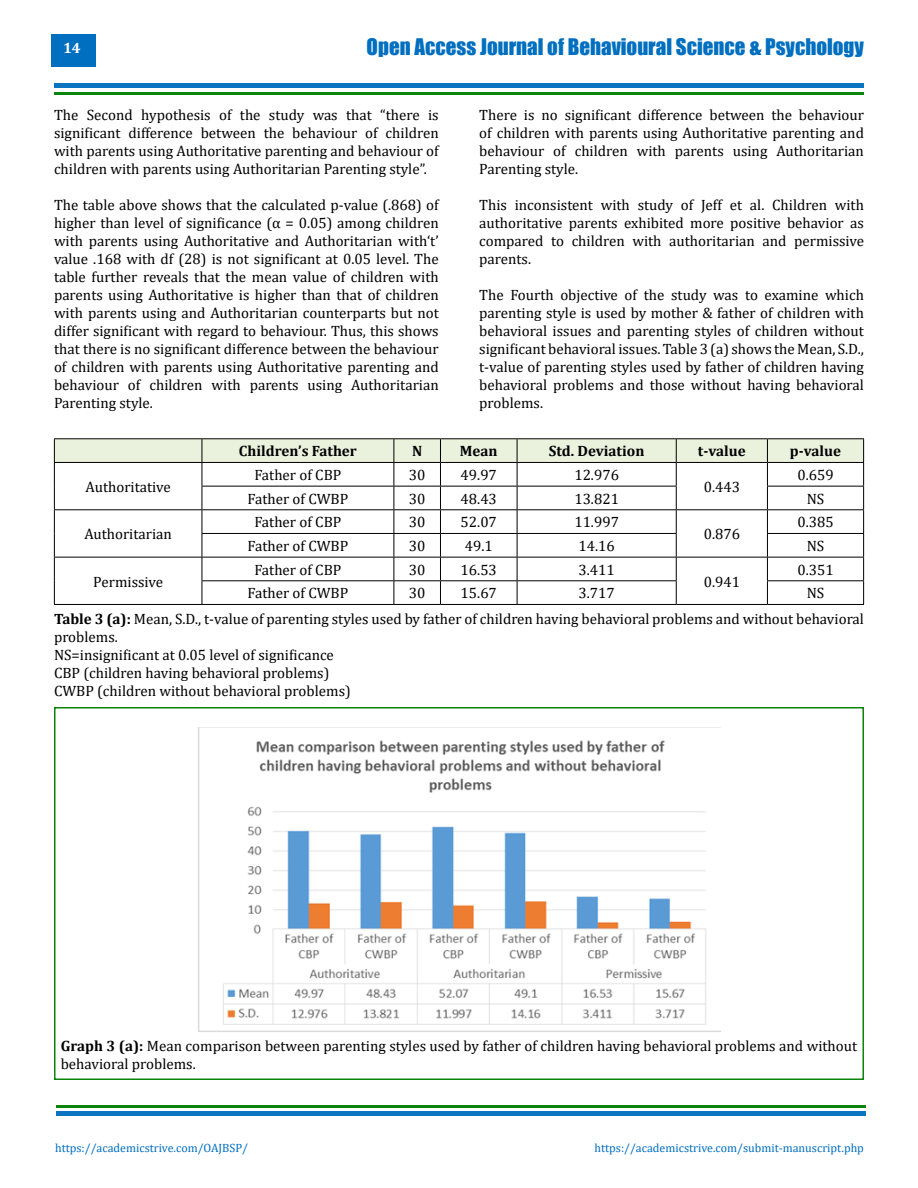
<style>
.page{position:relative;width:918px;height:1188px;background:#fff}
.page>*{position:absolute;margin:0;border:0;box-sizing:border-box;transform-origin:0 0}
.t1{font:21px "Impact";color:#006fc0}
.AS_Paragraph{font:15px/18px "Cambria";color:#000;text-align:justify}
.AS_Table_Legend{font:15px/18px "Cambria";color:#000}
.AS_Paragraph-2{font:700 15px "Cambria";color:#000}
.t2{font:700 15px "Cambria";color:#fff}
.t3{font:12px "Cambria";color:#006fc0}
.s1{font-weight:700}
</style>
<div class="page">
<div style="left:51px;top:34px;width:45px;height:33px;background:#006fc0"></div>
<div style="left:54px;top:83px;width:810px;height:5px;background:#0b75c2"></div>
<div style="left:56px;top:1111px;width:810px;height:5px;background:#0b75c2"></div>
<hr style="left:54px;top:92px;width:810px;height:2px;background:#007f01">
<hr style="left:56px;top:1106px;width:810px;height:2px;background:#007f01">
<hr style="left:54px;top:438px;width:148px;height:1px;background:#000">
<hr style="left:202px;top:438px;width:192px;height:1px;background:#000">
<hr style="left:394px;top:438px;width:46px;height:1px;background:#000">
<hr style="left:440px;top:438px;width:77px;height:1px;background:#000">
<hr style="left:517px;top:438px;width:159px;height:1px;background:#000">
<hr style="left:676px;top:438px;width:91px;height:1px;background:#000">
<hr style="left:767px;top:438px;width:97px;height:1px;background:#000">
<hr style="left:54px;top:604px;width:148px;height:1px;background:#000">
<hr style="left:676px;top:604px;width:91px;height:1px;background:#000">
<hr style="left:202px;top:604px;width:192px;height:1px;background:#000">
<hr style="left:394px;top:604px;width:46px;height:1px;background:#000">
<hr style="left:440px;top:604px;width:77px;height:1px;background:#000">
<hr style="left:517px;top:604px;width:159px;height:1px;background:#000">
<svg style="left:54px;top:439px;width:810px;height:165px"></svg>
<hr style="left:767px;top:604px;width:97px;height:1px;background:#000">
<img style="left:198px;top:728px;width:523px;height:304px">
<div style="left:54px;top:707px;width:810px;height:373px;border:2px solid #007f01"></div>
<p class="t2" style="left:63px;top:38px;width:19px">14</p>
<h1 class="t1" style="left:367px;top:31px;width:499px">Open Access Journal of Behavioural Science &amp; Psychology</h1>
<p class="AS_Paragraph" style="left:54px;top:105px;width:386px">The Second hypothesis of the study was that “there is significant difference between the behaviour of children with parents using Authoritative parenting and behaviour of children with parents using Authoritarian Parenting style”.</p>
<p class="AS_Paragraph" style="left:54px;top:195px;width:386px">The table above shows that the calculated p-value (.868) of higher than level of significance (α = 0.05) among children with parents using Authoritative and Authoritarian with‘t’ value .168 with df (28) is not significant at 0.05 level. The table further reveals that the mean value of children with parents using Authoritative is higher than that of children with parents using and Authoritarian counterparts but not differ significant with regard to behaviour. Thus, this shows that there is no significant difference between the behaviour of children with parents using Authoritative parenting and behaviour of children with parents using Authoritarian Parenting style.</p>
<p class="AS_Paragraph" style="left:479px;top:105px;width:386px">There is no significant difference between the behaviour of children with parents using Authoritative parenting and behaviour of children with parents using Authoritarian Parenting style.</p>
<p class="AS_Paragraph" style="left:479px;top:195px;width:386px">This inconsistent with study of Jeff et al. Children with authoritative parents exhibited more positive behavior as compared to children with authoritarian and permissive parents.</p>
<p class="AS_Paragraph" style="left:479px;top:285px;width:386px">The Fourth objective of the study was to examine which parenting style is used by mother &amp; father of children with behavioral issues and parenting styles of children without significant behavioral issues. Table 3 (a) shows the Mean, S.D., t-value of parenting styles used by father of children having behavioral problems and those without having behavioral problems.</p>
<p class="AS_Paragraph" style="left:86px;top:478px;width:87px">Authoritative</p>
<p class="AS_Paragraph" style="left:84px;top:525px;width:89px">Authoritarian</p>
<p class="AS_Paragraph-2" style="left:239px;top:441px;width:119px">Children’s Father</p>
<p class="AS_Paragraph-2" style="left:412px;top:441px;width:12px">N</p>
<p class="AS_Paragraph-2" style="left:460px;top:441px;width:39px">Mean</p>
<p class="AS_Paragraph-2" style="left:549px;top:441px;width:97px">Std. Deviation</p>
<p class="AS_Paragraph-2" style="left:698px;top:441px;width:49px">t-value</p>
<p class="AS_Paragraph-2" style="left:790px;top:441px;width:53px">p-value</p>
<p class="AS_Paragraph" style="left:254px;top:466px;width:88px">Father of CBP</p>
<p class="AS_Paragraph" style="left:409px;top:466px;width:18px">30</p>
<p class="AS_Paragraph" style="left:461px;top:466px;width:38px">49.97</p>
<p class="AS_Paragraph" style="left:574px;top:466px;width:46px">12.976</p>
<p class="AS_Paragraph" style="left:797px;top:466px;width:38px">0.659</p>
<p class="AS_Paragraph" style="left:704px;top:478px;width:38px">0.443</p>
<p class="AS_Paragraph" style="left:248px;top:490px;width:102px">Father of CWBP</p>
<p class="AS_Paragraph" style="left:409px;top:490px;width:18px">30</p>
<p class="AS_Paragraph" style="left:461px;top:490px;width:38px">48.43</p>
<p class="AS_Paragraph" style="left:574px;top:490px;width:46px">13.821</p>
<p class="AS_Paragraph" style="left:807px;top:490px;width:19px">NS</p>
<p class="AS_Paragraph" style="left:254px;top:513px;width:88px">Father of CBP</p>
<p class="AS_Paragraph" style="left:409px;top:513px;width:18px">30</p>
<p class="AS_Paragraph" style="left:461px;top:513px;width:38px">52.07</p>
<p class="AS_Paragraph" style="left:574px;top:513px;width:46px">11.997</p>
<p class="AS_Paragraph" style="left:797px;top:513px;width:38px">0.385</p>
<p class="AS_Paragraph" style="left:704px;top:525px;width:38px">0.876</p>
<p class="AS_Paragraph" style="left:248px;top:537px;width:102px">Father of CWBP</p>
<p class="AS_Paragraph" style="left:409px;top:537px;width:18px">30</p>
<p class="AS_Paragraph" style="left:465px;top:537px;width:30px">49.1</p>
<p class="AS_Paragraph" style="left:579px;top:537px;width:38px">14.16</p>
<p class="AS_Paragraph" style="left:807px;top:537px;width:19px">NS</p>
<p class="AS_Paragraph" style="left:254px;top:561px;width:88px">Father of CBP</p>
<p class="AS_Paragraph" style="left:409px;top:561px;width:18px">30</p>
<p class="AS_Paragraph" style="left:461px;top:561px;width:38px">16.53</p>
<p class="AS_Paragraph" style="left:579px;top:561px;width:38px">3.411</p>
<p class="AS_Paragraph" style="left:797px;top:561px;width:38px">0.351</p>
<p class="AS_Paragraph" style="left:704px;top:572px;width:38px">0.941</p>
<p class="AS_Paragraph" style="left:93px;top:572px;width:71px">Permissive</p>
<p class="AS_Paragraph" style="left:248px;top:584px;width:102px">Father of CWBP</p>
<p class="AS_Paragraph" style="left:409px;top:584px;width:18px">30</p>
<p class="AS_Paragraph" style="left:461px;top:584px;width:38px">15.67</p>
<p class="AS_Paragraph" style="left:579px;top:584px;width:38px">3.717</p>
<p class="AS_Paragraph" style="left:807px;top:584px;width:19px">NS</p>
<p class="AS_Table_Legend" style="left:54px;top:609px;width:812px"><span class="s1">Table 3 (a):</span> Mean, S.D., t-value of parenting styles used by father of children having behavioral problems and without behavioral problems.</p>
<p class="AS_Table_Legend" style="left:54px;top:645px;width:281px">NS=insignificant at 0.05 level of significance</p>
<p class="AS_Table_Legend" style="left:54px;top:663px;width:277px">CBP (children having behavioral problems)</p>
<p class="AS_Table_Legend" style="left:54px;top:681px;width:298px">CWBP (children without behavioral problems)</p>
<p class="AS_Table_Legend" style="left:61px;top:1037px;width:798px"><span class="s1">Graph 3 (a):</span> Mean comparison between parenting styles used by father of children having behavioral problems and without behavioral problems.</p>
<p class="t3" style="left:55px;top:1141px;width:195px">https://academicstrive.com/OAJBSP/</p>
<p class="t3" style="left:594px;top:1141px;width:271px">https://academicstrive.com/submit-manuscript.php</p>
</div>
